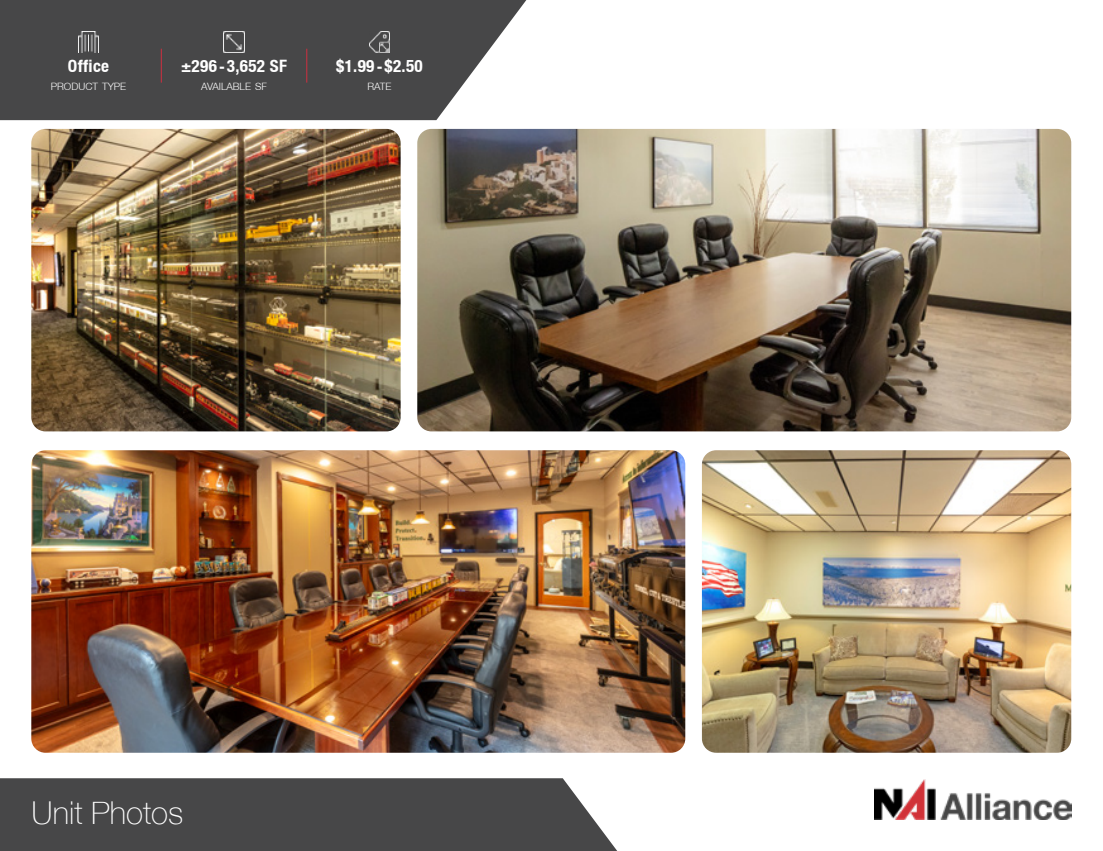
<style>
.page{position:relative;width:1103px;height:851px;background:#fff}
.page>*{position:absolute;margin:0;border:0;box-sizing:border-box;transform-origin:0 0}
.t1{font:100 31.5px "Helvetica Neue LT";color:#fff}
.t2{font:700 condensed 17.15px "Helvetica Neue LT";letter-spacing:.02em;color:#fff}
.t3{font:300 10.15px "Helvetica Neue LT";color:#fff}
</style>
<div class="page">
<img style="left:31px;top:450px;width:654px;height:302px">
<img style="left:417px;top:129px;width:654px;height:302px">
<img style="left:31px;top:129px;width:369px;height:302px">
<img style="left:702px;top:450px;width:369px;height:302px">
<div style="left:0;top:778px;width:617px;height:72px;background:#474748"></div>
<img style="left:874px;top:779px;width:197px;height:40px">
<svg style="left:0;top:0;width:527px;height:120px;background:#575758"></svg>
<hr style="left:306px;top:49px;width:1px;height:34px;background:#cf2f40">
<hr style="left:161px;top:49px;width:1px;height:34px;background:#cf2f40">
<img style="left:369px;top:32px;width:21px;height:20px">
<img style="left:224px;top:32px;width:20px;height:20px">
<img style="left:78px;top:32px;width:21px;height:20px">
<p class="t2" style="left:68px;top:56px;width:43px">Office</p>
<p class="t3" style="left:51px;top:80px;width:77px">PRODUCT TYPE</p>
<p class="t2" style="left:181px;top:56px;width:107px">±296 - 3,652 SF</p>
<p class="t3" style="left:201px;top:80px;width:67px">AVAILABLE SF</p>
<p class="t2" style="left:336px;top:56px;width:88px">$1.99 - $2.50</p>
<p class="t3" style="left:367px;top:80px;width:26px">RATE</p>
<h1 class="t1" style="left:32px;top:795px;width:153px">Unit Photos</h1>
</div>
